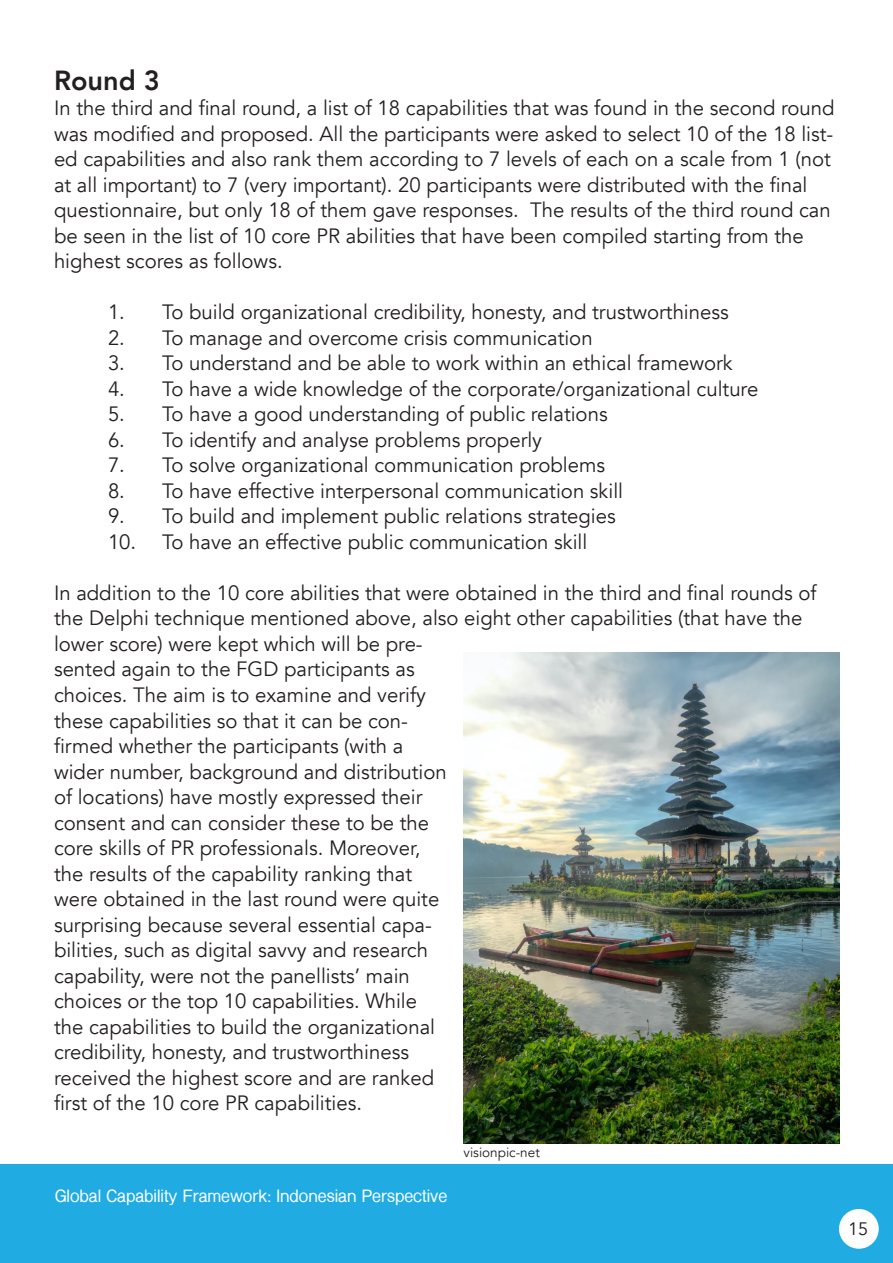
<style>
.page{position:relative;width:893px;height:1263px;background:#fff}
.page>*{position:absolute;margin:0;border:0;box-sizing:border-box;transform-origin:0 0}
.t1{font:800 27.6px "Avenir";color:#231f20}
.t2{font:20.7px/25.5px "Avenir";color:#231f20}
.t3{font:18px "Avenir";color:#231f20}
.t4{font:700 16.5px "Shree Dev 0714";color:#fff}
.t5{font:13.5px "Avenir";color:#231f20}
</style>
<div class="page">
<div style="left:0;top:1164px;width:893px;height:99px;background:#20ace3"></div>
<img style="left:464px;top:652px;width:375px;height:491px">
<div style="left:839px;top:1209px;width:40px;height:40px;background:#fff;border-radius:50%"></div>
<p class="t1" style="left:54px;top:59px;width:107px">Round 3</p>
<p class="t2" style="left:54px;top:96px;width:782px">In the third and final round, a list of 18 capabilities that was found in the second round was modified and proposed. All the participants were asked to select 10 of the 18 list&shy;ed capabilities and also rank them according to 7 levels of each on a scale from 1 (not at all important) to 7 (very important). 20 participants were distributed with the final questionnaire, but only 18 of them gave responses. The results of the third round can be seen in the list of 10 core PR abilities that have been compiled starting from the highest scores as follows.</p>
<p class="t2" style="left:108px;top:300px;width:622px">1. To build organizational credibility, honesty, and trustworthiness</p>
<p class="t2" style="left:108px;top:325px;width:486px">2. To manage and overcome crisis communication</p>
<p class="t2" style="left:108px;top:351px;width:626px">3. To understand and be able to work within an ethical framework</p>
<p class="t2" style="left:108px;top:376px;width:652px">4. To have a wide knowledge of the corporate/organizational culture</p>
<p class="t2" style="left:108px;top:402px;width:501px">5. To have a good understanding of public relations</p>
<p class="t2" style="left:108px;top:427px;width:436px">6. To identify and analyse problems properly</p>
<p class="t2" style="left:108px;top:453px;width:498px">7. To solve organizational communication problems</p>
<p class="t2" style="left:108px;top:478px;width:517px">8. To have effective interpersonal communication skill</p>
<p class="t2" style="left:108px;top:504px;width:509px">9. To build and implement public relations strategies</p>
<p class="t2" style="left:108px;top:529px;width:481px">10. To have an effective public communication skill</p>
<p class="t2" style="left:54px;top:580px;width:764px">In addition to the 10 core abilities that were obtained in the third and final rounds of the Delphi technique mentioned above, also eight other capabilities (that have the lower score) were kept which will be pre-</p>
<p class="t2" style="left:54px;top:657px;width:362px">sented again to the FGD participants as</p>
<p class="t2" style="left:54px;top:682px;width:373px">choices. The aim is to examine and verify</p>
<p class="t2" style="left:54px;top:708px;width:356px">these capabilities so that it can be con-</p>
<p class="t2" style="left:54px;top:733px;width:351px">firmed whether the participants (with a</p>
<p class="t2" style="left:54px;top:759px;width:394px">wider number, background and distribution</p>
<p class="t2" style="left:54px;top:784px;width:370px">of locations) have mostly expressed their</p>
<p class="t2" style="left:54px;top:810px;width:377px">consent and can consider these to be the</p>
<p class="t2" style="left:54px;top:835px;width:368px">core skills of PR professionals. Moreover,</p>
<p class="t2" style="left:54px;top:861px;width:360px">the results of the capability ranking that</p>
<p class="t2" style="left:54px;top:886px;width:387px">were obtained in the last round were quite</p>
<p class="t2" style="left:54px;top:912px;width:379px">surprising because several essential capa-</p>
<p class="t2" style="left:54px;top:937px;width:376px">bilities, such as digital savvy and research</p>
<p class="t2" style="left:54px;top:963px;width:357px">capability, were not the panellists’ main</p>
<p class="t2" style="left:54px;top:988px;width:365px">choices or the top 10 capabilities. While</p>
<p class="t2" style="left:54px;top:1014px;width:383px">the capabilities to build the organizational</p>
<p class="t2" style="left:54px;top:1039px;width:357px">credibility, honesty, and trustworthiness</p>
<p class="t2" style="left:54px;top:1065px;width:382px">received the highest score and are ranked</p>
<p class="t2" style="left:54px;top:1090px;width:310px">first of the 10 core PR capabilities.</p>
<p class="t4" style="left:55px;top:1186px;width:394px">Global Capability Framework: Indonesian Perspective</p>
<p class="t5" style="left:464px;top:1144px;width:78px">visionpic-net</p>
<p class="t3" style="left:848px;top:1218px;width:22px">15</p>
</div>
